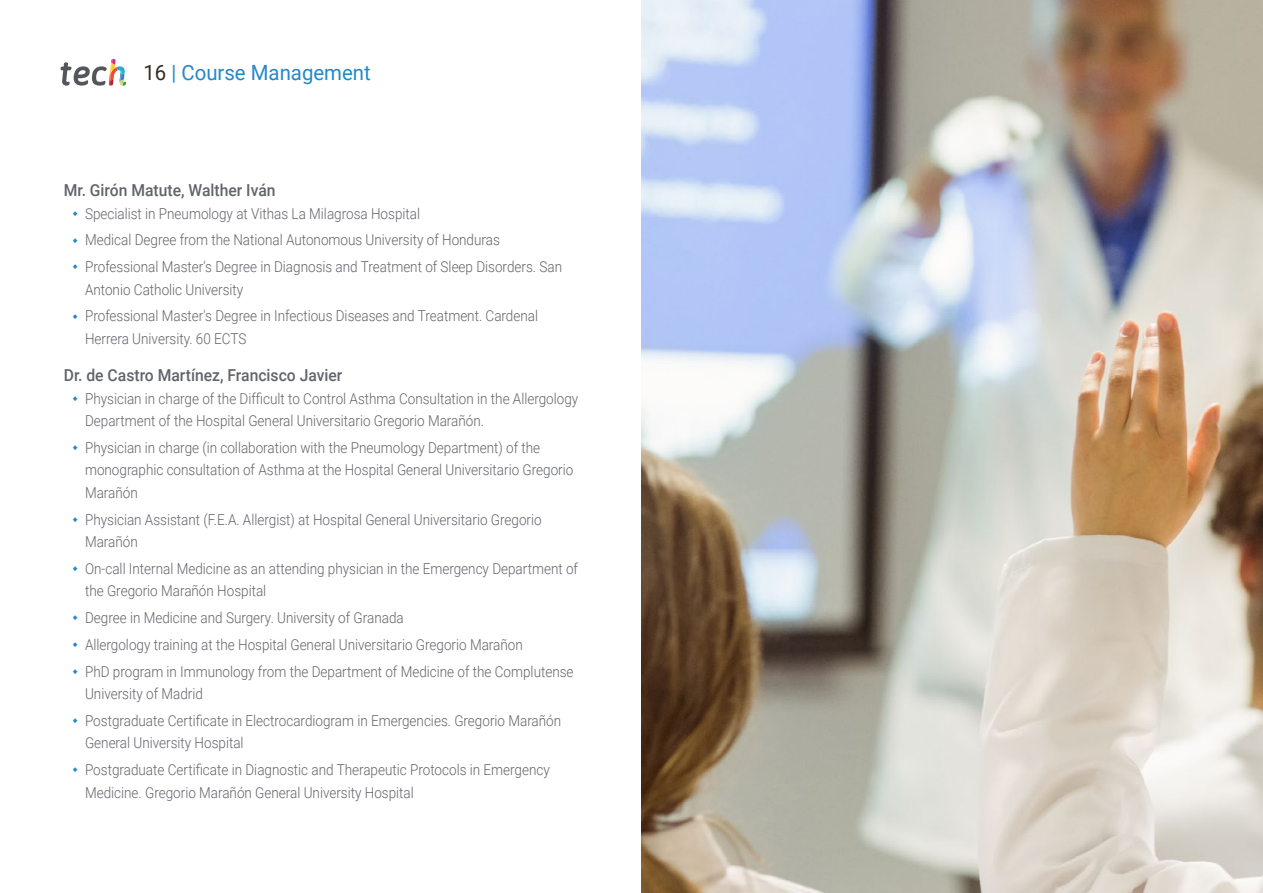
<style>
.page{position:relative;width:1263px;height:893px;background:#fff}
.page>*{position:absolute;margin:0;border:0;box-sizing:border-box;transform-origin:0 0}
.t1{font:21px "Roboto";color:#2488c9}
.t2{font:500 16.5px "Roboto";color:#61646a;scale:.95 1}
.t3{font:300 15px/26.7px "Roboto";color:#61646a;scale:.9 1}
.s1{color:#312e20}
</style>
<div class="page">
<svg style="left:61px;top:59px;width:65px;height:27px"></svg>
<img style="left:641px;top:0;width:622px;height:893px">
<h1 class="t1" style="left:144px;top:57px;width:229px"><span class="s1">16</span> | Course Management</h1>
<p class="t2" style="left:64px;top:179px;width:224px">Mr. Girón Matute, Walther Iván</p>
<p class="t3" style="left:85px;top:199px;width:531px">Specialist in Pneumology at Vithas La Milagrosa Hospital<br>Medical Degree from the National Autonomous University of Honduras<br>Professional Master's Degree in Diagnosis and Treatment of Sleep Disorders. San</p>
<p class="t3" style="left:85px;top:275px;width:505px">Antonio Catholic University<br>Professional Master's Degree in Infectious Diseases and Treatment. Cardenal</p>
<p class="t3" style="left:85px;top:325px;width:181px">Herrera University. 60 ECTS</p>
<p class="t2" style="left:64px;top:364px;width:295px">Dr. de Castro Martínez, Francisco Javier</p>
<p class="t3" style="left:85px;top:386px;width:550px;line-height:22.5px">Physician in charge of the Difficult to Control Asthma Consultation in the Allergology<br>Department of the Hospital General Universitario Gregorio Marañón.</p>
<p class="t3" style="left:85px;top:436px;width:544px;line-height:22.5px">Physician in charge (in collaboration with the Pneumology Department) of the monographic consultation of Asthma at the Hospital General Universitario Gregorio<br>Marañón</p>
<p class="t3" style="left:85px;top:507px;width:509px;line-height:22.5px">Physician Assistant (F.E.A. Allergist) at Hospital General Universitario Gregorio<br>Marañón</p>
<p class="t3" style="left:85px;top:557px;width:549px;line-height:22.5px">On-call Internal Medicine as an attending physician in the Emergency Department of the Gregorio Marañón Hospital</p>
<p class="t3" style="left:85px;top:604px;width:544px">Degree in Medicine and Surgery. University of Granada<br>Allergology training at the Hospital General Universitario Gregorio Marañon<br>PhD program in Immunology from the Department of Medicine of the Complutense</p>
<p class="t3" style="left:85px;top:680px;width:531px">University of Madrid<br>Postgraduate Certificate in Electrocardiogram in Emergencies. Gregorio Marañón</p>
<p class="t3" style="left:85px;top:729px;width:518px">General University Hospital<br>Postgraduate Certificate in Diagnostic and Therapeutic Protocols in Emergency</p>
<p class="t3" style="left:85px;top:778px;width:367px">Medicine. Gregorio Marañón General University Hospital</p>
</div>
